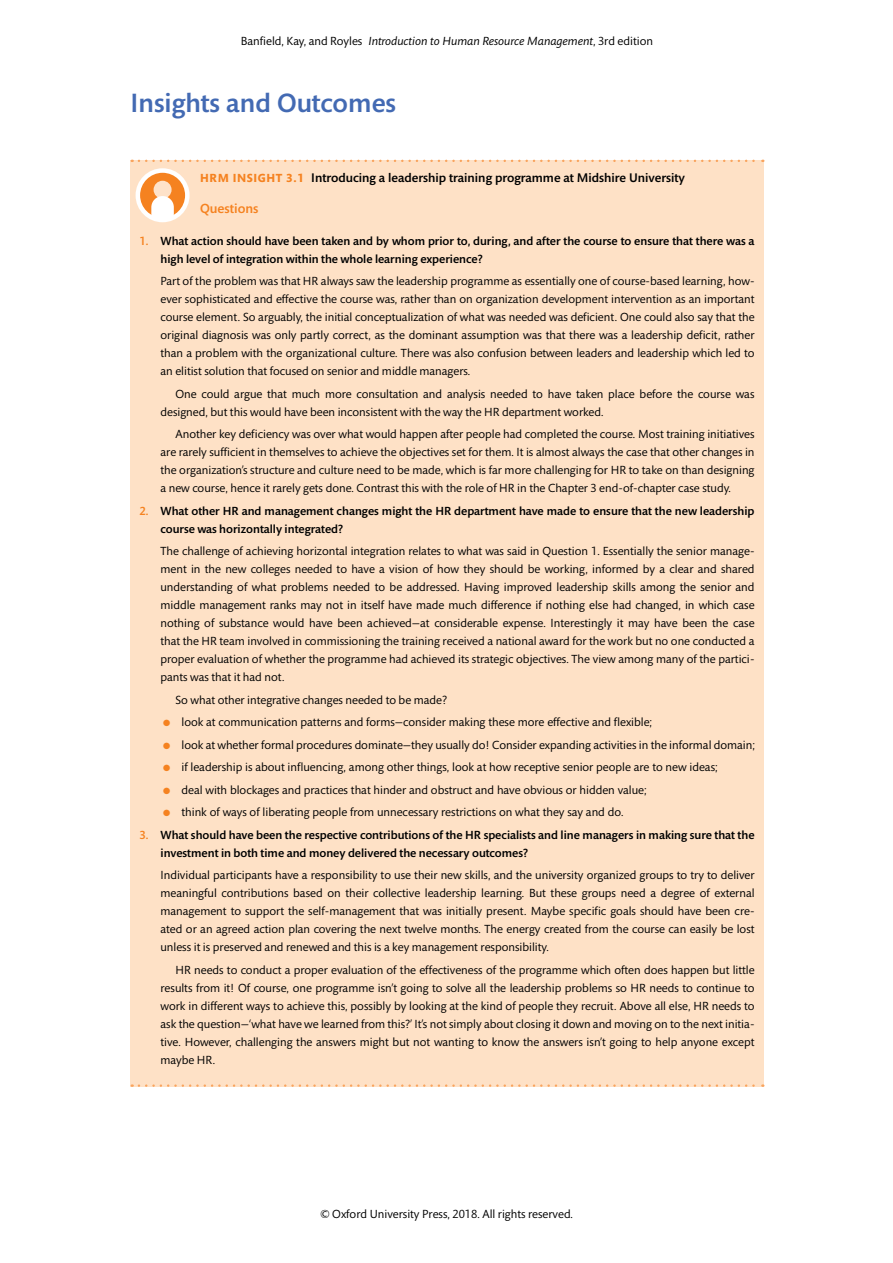
<style>
.page{position:relative;width:893px;height:1263px;background:#fff}
.page>*{position:absolute;margin:0;border:0;box-sizing:border-box;transform-origin:0 0}
.t1{font:500 27px "Mundo Sans Std";color:#436ab3}
.FT6_B1{font:500 13.5px "Mundo Sans Std";color:#f58220}
.FT6_BT{font:500 12.75px "Mundo Sans Std";color:#000}
.FT6_NL{font:12px/18px "Mundo Sans Std";color:#000;text-align:justify}
.FT6_BL{font:12px "Mundo Sans Std";color:#000}
.FT6_NL-2{font:500 12px/18px "Mundo Sans Std";color:#000}
.FT6_NL_FIRST{font:500 12px/18px "Mundo Sans Std";color:#000}
.t2{font:italic 12px "Mundo Sans Std";color:#000}
.s1{font-style:normal}
.s2{font-weight:700;font-size:12px;color:#f58220}
.s3{color:#f58220}
</style>
<div class="page">
<div style="left:130px;top:160px;width:634px;height:927px;background:#fee1c6"></div>
<svg style="left:139px;top:160px;width:624px;height:2px"></svg>
<svg style="left:138px;top:171px;width:49px;height:49px"></svg>
<div style="left:136px;top:168px;width:54px;height:54px;border:4px solid #fff;border-radius:50%"></div>
<div style="left:154px;top:181px;width:18px;height:18px;background:#fee2c9;border-radius:50%"></div>
<svg style="left:151px;top:196px;width:23px;height:23px"></svg>
<svg style="left:139px;top:1084px;width:624px;height:3px"></svg>
<p class="t2" style="left:241px;top:34px;width:414px"><span class="s1">Banfield, Kay, and Royles</span> Introduction to Human Resource Management<span class="s1">, 3rd edition</span></p>
<h1 class="t1" style="left:130px;top:89px;width:267px">Insights and Outcomes</h1>
<p class="FT6_BT" style="left:200px;top:171px;width:486px"><span class="s2">HRM INSIGHT 3.1</span> Introducing a leadership training programme at Midshire University</p>
<p class="FT6_B1" style="left:200px;top:201px;width:60px">Questions</p>
<p class="FT6_NL_FIRST" style="left:160px;top:232px;width:596px;text-indent:-21px"><span class="s3">1.</span> What action should have been taken and by whom prior to, during, and after the course to ensure that there was a high level of integration within the whole learning experience?</p>
<p class="FT6_NL" style="left:160px;top:273px;width:596px">Part of the problem was that HR always saw the leadership programme as essentially one of course-based learning, how&shy;ever sophisticated and effective the course was, rather than on organization development intervention as an important course element. So arguably, the initial conceptualization of what was needed was deficient. One could also say that the original diagnosis was only partly correct, as the dominant assumption was that there was a leadership deficit, rather than a problem with the organizational culture. There was also confusion between leaders and leadership which led to an elitist solution that focused on senior and middle managers.</p>
<p class="FT6_NL" style="left:160px;top:385px;width:595px;text-indent:15px">One could argue that much more consultation and analysis needed to have taken place before the course was designed, but this would have been inconsistent with the way the HR department worked.</p>
<p class="FT6_NL" style="left:160px;top:426px;width:596px;text-indent:15px">Another key deficiency was over what would happen after people had completed the course. Most training initiatives are rarely sufficient in themselves to achieve the objectives set for them. It is almost always the case that other changes in the organization’s structure and culture need to be made, which is far more challenging for HR to take on than designing a new course, hence it rarely gets done. Contrast this with the role of HR in the Chapter 3 end-of-chapter case study.</p>
<p class="FT6_NL-2" style="left:160px;top:502px;width:595px;text-indent:-21px"><span class="s3">2.</span> What other HR and management changes might the HR department have made to ensure that the new leadership course was horizontally integrated?</p>
<p class="FT6_NL" style="left:160px;top:543px;width:596px">The challenge of achieving horizontal integration relates to what was said in Question 1. Essentially the senior manage&shy;ment in the new colleges needed to have a vision of how they should be working, informed by a clear and shared understanding of what problems needed to be addressed. Having improved leadership skills among the senior and middle management ranks may not in itself have made much difference if nothing else had changed, in which case nothing of substance would have been achieved—at considerable expense. Interestingly it may have been the case that the HR team involved in commissioning the training received a national award for the work but no one conducted a proper evaluation of whether the programme had achieved its strategic objectives. The view among many of the partici&shy;pants was that it had not.</p>
<p class="FT6_NL" style="left:176px;top:691px;width:273px">So what other integrative changes needed to be made?</p>
<p class="FT6_BL" style="left:163px;top:716px;width:491px"><span class="s3">●</span> look at communication patterns and forms—consider making these more effective and flexible;</p>
<p class="FT6_BL" style="left:163px;top:738px;width:593px"><span class="s3">●</span> look at whether formal procedures dominate—they usually do! Consider expanding activities in the informal domain;</p>
<p class="FT6_BL" style="left:163px;top:761px;width:556px"><span class="s3">●</span> if leadership is about influencing, among other things, look at how receptive senior people are to new ideas;</p>
<p class="FT6_BL" style="left:163px;top:783px;width:485px"><span class="s3">●</span> deal with blockages and practices that hinder and obstruct and have obvious or hidden value;</p>
<p class="FT6_BL" style="left:163px;top:806px;width:462px"><span class="s3">●</span> think of ways of liberating people from unnecessary restrictions on what they say and do.</p>
<p class="FT6_NL-2" style="left:160px;top:826px;width:595px;text-indent:-21px"><span class="s3">3.</span> What should have been the respective contributions of the HR specialists and line managers in making sure that the investment in both time and money delivered the necessary outcomes?</p>
<p class="FT6_NL" style="left:160px;top:867px;width:596px">Individual participants have a responsibility to use their new skills, and the university organized groups to try to deliver meaningful contributions based on their collective leadership learning. But these groups need a degree of external management to support the self-management that was initially present. Maybe specific goals should have been cre&shy;ated or an agreed action plan covering the next twelve months. The energy created from the course can easily be lost unless it is preserved and renewed and this is a key management responsibility.</p>
<p class="FT6_NL" style="left:160px;top:961px;width:596px;text-indent:15px">HR needs to conduct a proper evaluation of the effectiveness of the programme which often does happen but little results from it! Of course, one programme isn’t going to solve all the leadership problems so HR needs to continue to work in different ways to achieve this, possibly by looking at the kind of people they recruit. Above all else, HR needs to ask the question—‘what have we learned from this?’ It’s not simply about closing it down and moving on to the next initia&shy;tive. However, challenging the answers might but not wanting to know the answers isn’t going to help anyone except maybe HR.</p>
<p class="FT6_NL" style="left:321px;top:1205px;width:254px">© Oxford University Press, 2018. All rights reserved.</p>
</div>
